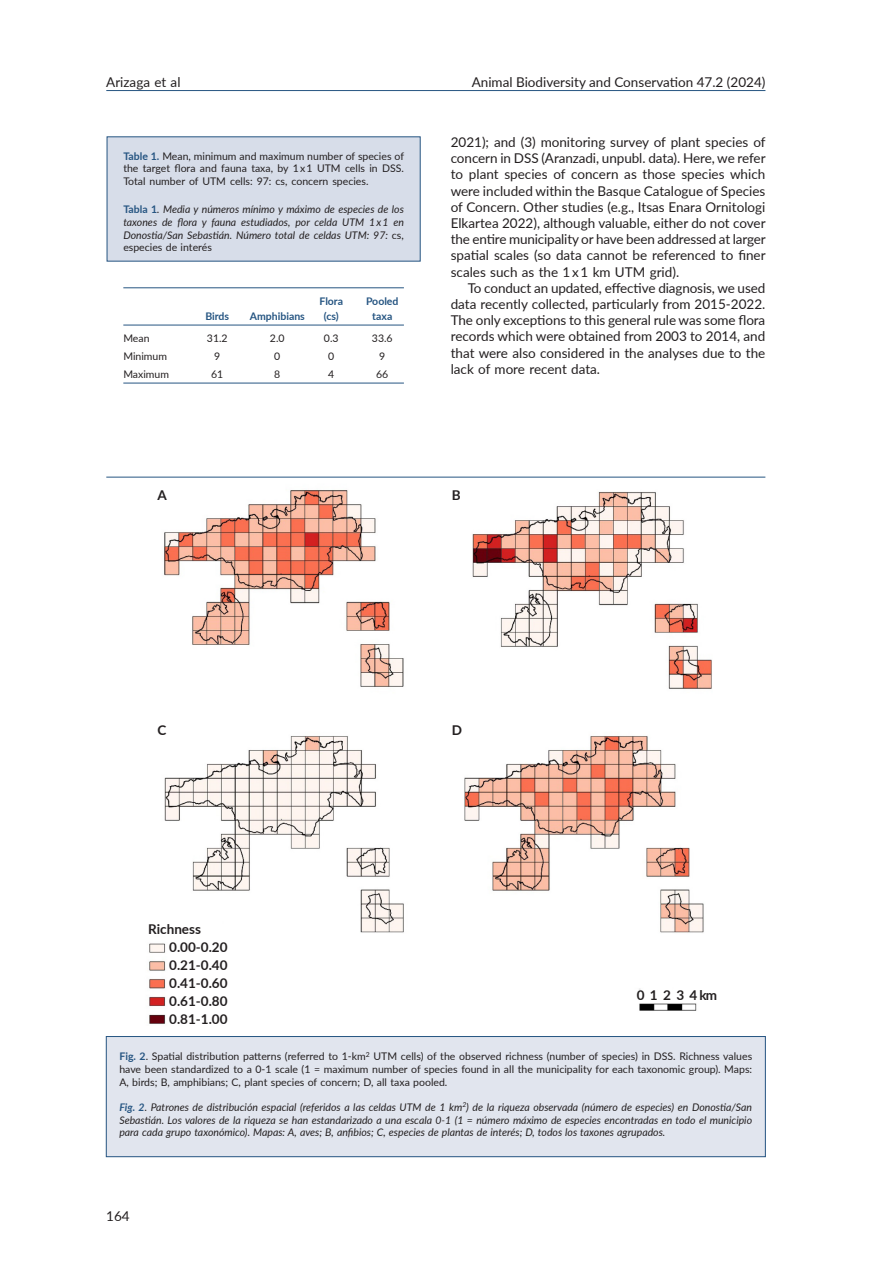
<style>
.page{position:relative;width:893px;height:1263px;background:#fff}
.page>*{position:absolute;margin:0;border:0;box-sizing:border-box;transform-origin:0 0}
.Normal_ang{font:13.5px/16.2px "Lato";color:#231f20;text-align:justify}
.Norm_sult_ang{font:13.5px/16.2px "Lato";color:#231f20;text-align:justify}
.Figures-negre{font:700 13.5px "Lato";color:#231f20}
.Peu_2_esp{font:italic 10.5px/12.6px "Lato";color:#231f20;text-align:justify}
.Peu_1_ang{font:10.5px/12.6px "Lato";color:#231f20;text-align:justify}
.Tau_cap_2_esp{font:italic 10.5px/12.6px "Lato";color:#231f20;text-align:justify}
.Tau_cap_1_ang{font:10.5px/12.6px "Lato";color:#231f20;text-align:justify}
.Taules_1{font:10.5px "Lato";color:#231f20}
.Taules_1-2{font:700 10.5px "Lato";color:#265582}
.s1{font-weight:700;color:#265582}
.s2{font-weight:700;font-style:normal;color:#265582}
.s3{font-style:normal}
</style>
<div class="page">
<hr style="left:106px;top:90px;width:659px;height:1px;background:#265582">
<div style="left:107px;top:136px;width:314px;height:125px;background:#d7dde9"></div>
<hr style="left:123px;top:288px;width:281px;height:1px;background:#265582">
<hr style="left:123px;top:325px;width:281px;height:1px;background:#265582">
<hr style="left:123px;top:383px;width:281px;height:1px;background:#265582">
<img style="left:149px;top:490px;width:563px;height:534px">
<div style="left:106px;top:1036px;width:659px;height:121px;background:#e1e5ee"></div>
<div style="left:106px;top:1036px;width:660px;height:121px;border:1px solid #265582"></div>
<hr style="left:106px;top:477px;width:659px;height:1px;background:#265582">
<p class="Normal_ang" style="left:106px;top:73px;width:76px">Arizaga et al</p>
<p class="Normal_ang" style="left:472px;top:73px;width:295px">Animal Biodiversity and Conservation 47.2 (2024)</p>
<p class="Tau_cap_1_ang" style="left:123px;top:149px;width:282px"><span class="s1">Table 1.</span> Mean, minimum and maximum number of species of the target flora and fauna taxa, by 1 x 1 UTM cells in DSS.<br>Total number of UTM cells: 97: cs, concern species.</p>
<p class="Tau_cap_2_esp" style="left:123px;top:203px;width:282px"><span class="s2">Tabla 1</span>. Media y números mínimo y máximo de especies de los taxones de flora y fauna estudiados, por celda UTM 1 x 1 en Donostia/San Sebastián. Número total de celdas UTM: 97: <span class="s3">cs, especies de interés</span></p>
<p class="Taules_1-2" style="left:319px;top:293px;width:25px">Flora</p>
<p class="Taules_1-2" style="left:366px;top:293px;width:34px">Pooled</p>
<p class="Taules_1-2" style="left:205px;top:308px;width:25px">Birds</p>
<p class="Taules_1-2" style="left:250px;top:308px;width:57px">Amphibians</p>
<p class="Taules_1-2" style="left:324px;top:308px;width:16px">(cs)</p>
<p class="Taules_1-2" style="left:372px;top:308px;width:22px">taxa</p>
<p class="Taules_1" style="left:123px;top:331px;width:28px">Mean</p>
<p class="Taules_1" style="left:207px;top:331px;width:22px">31.2</p>
<p class="Taules_1" style="left:270px;top:331px;width:16px">2.0</p>
<p class="Taules_1" style="left:324px;top:331px;width:16px">0.3</p>
<p class="Taules_1" style="left:372px;top:331px;width:22px">33.6</p>
<p class="Taules_1" style="left:123px;top:349px;width:45px">Minimum</p>
<p class="Taules_1" style="left:214px;top:349px;width:8px">9</p>
<p class="Taules_1" style="left:274px;top:349px;width:8px">0</p>
<p class="Taules_1" style="left:328px;top:349px;width:8px">0</p>
<p class="Taules_1" style="left:379px;top:349px;width:8px">9</p>
<p class="Taules_1" style="left:123px;top:367px;width:47px">Maximum</p>
<p class="Taules_1" style="left:211px;top:367px;width:14px">61</p>
<p class="Taules_1" style="left:274px;top:367px;width:8px">8</p>
<p class="Taules_1" style="left:328px;top:367px;width:8px">4</p>
<p class="Taules_1" style="left:376px;top:367px;width:14px">66</p>
<p class="Normal_ang" style="left:451px;top:133px;width:316px">2021); and (3) monitoring survey of plant species of concern in DSS (Aranzadi, unpubl. data). Here, we refer to plant species of concern as those species which were included within the Basque Catalogue of Species of Concern. Other studies (e.g., Itsas Enara Ornitologi Elkartea 2022), although valuable, either do not cover the entire municipality or have been addressed at larger spatial scales (so data cannot be referenced to finer scales such as the 1 x 1 km UTM grid).</p>
<p class="Norm_sult_ang" style="left:451px;top:279px;width:316px;text-indent:17px">To conduct an updated, effective diagnosis, we used data recently collected, particularly from 2015-2022.<br>The only exceptions to this general rule was some flora records which were obtained from 2003 to 2014, and that were also considered in the analyses due to the lack of more recent data.</p>
<p class="Figures-negre" style="left:157px;top:485px;width:11px">A</p>
<p class="Figures-negre" style="left:452px;top:485px;width:10px">B</p>
<p class="Figures-negre" style="left:157px;top:720px;width:10px">C</p>
<p class="Figures-negre" style="left:452px;top:720px;width:12px">D</p>
<p class="Figures-negre" style="left:148px;top:919px;width:54px">Richness</p>
<p class="Figures-negre" style="left:169px;top:937px;width:60px">0.00-0.20</p>
<p class="Figures-negre" style="left:169px;top:955px;width:60px">0.21-0.40</p>
<p class="Figures-negre" style="left:169px;top:973px;width:60px">0.41-0.60</p>
<p class="Figures-negre" style="left:169px;top:991px;width:60px">0.61-0.80</p>
<p class="Figures-negre" style="left:169px;top:1009px;width:60px">0.81-1.00</p>
<p class="Figures-negre" style="left:637px;top:985px;width:82px">0 1 2 3 4 km</p>
<p class="Peu_1_ang" style="left:119px;top:1050px;width:634px"><span class="s1">Fig. 2</span>. Spatial distribution patterns (referred to 1-km<sup>2</sup> UTM cells) of the observed richness (number of species) in DSS. Richness values have been standardized to a 0-1 scale (1 = maximum number of species found in all the municipality for each taxonomic group). Maps:<br>A, birds; B, amphibians; C, plant species of concern; D, all taxa pooled.</p>
<p class="Peu_2_esp" style="left:119px;top:1100px;width:634px"><span class="s1">Fig. 2</span>. Patrones de distribución espacial (referidos a las celdas UTM de 1 km<sup>2</sup>) de la riqueza observada (número de especies) en Donostia/San Sebastián. Los valores de la riqueza se han estandarizado a una escala 0-1 (1 = número máximo de especies encontradas en todo el municipio para cada grupo taxonómico). Mapas: A, aves; B, anfibios; C, especies de plantas de interés; D, todos los taxones agrupados.</p>
<p class="Normal_ang" style="left:106px;top:1207px;width:25px">164</p>
</div>
